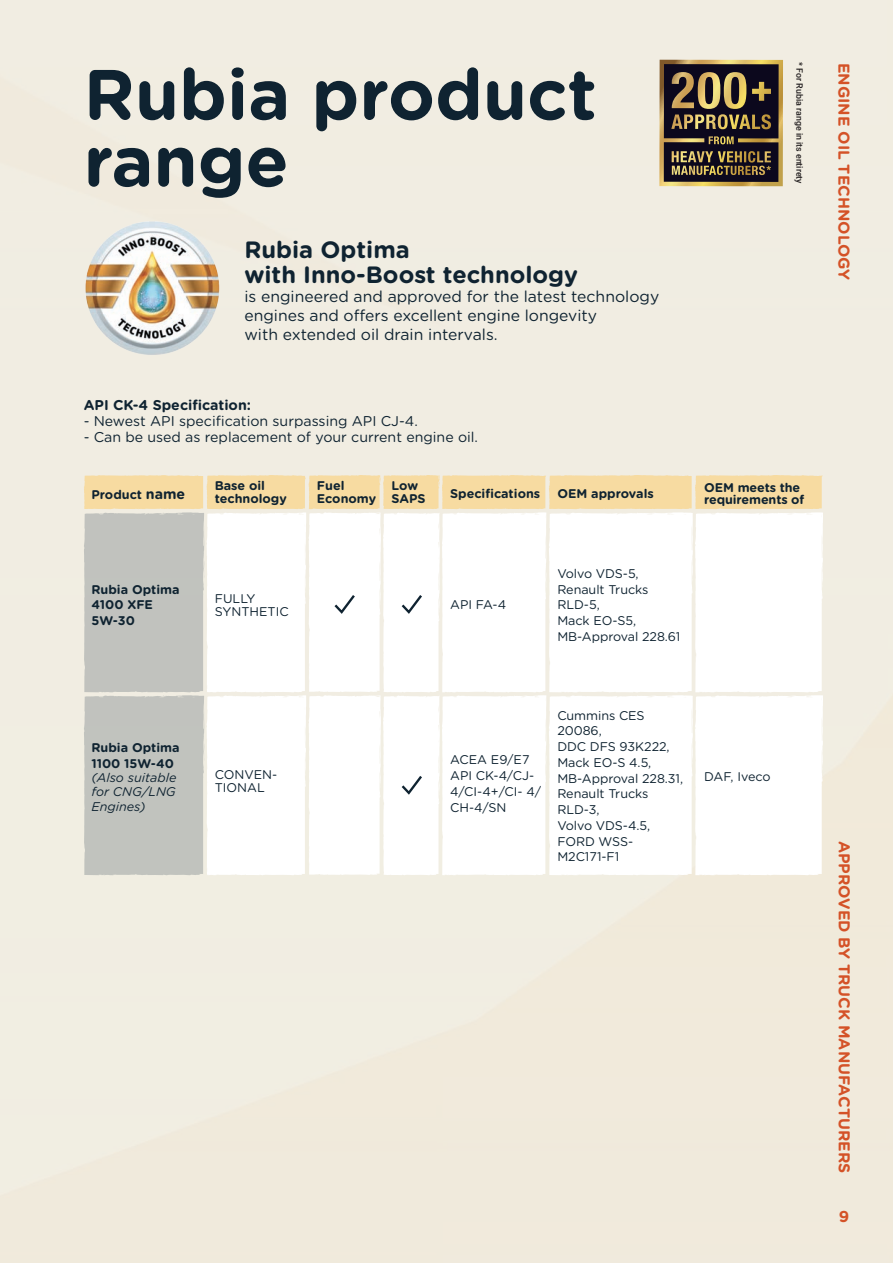
<style>
.page{position:relative;width:893px;height:1263px;background:#fff}
.page>*{position:absolute;margin:0;border:0;box-sizing:border-box;transform-origin:0 0}
.t1{font:700 70.8px/66.8px "Gotham Rounded";color:#0f2331}
.t2{font:700 23.7px/25.2px "Gotham Rounded";color:#0f2331}
.t3{font:15.75px/18.9px "Gotham Rounded";color:#0f2331}
.t4{font:700 15.75px "Gotham Rounded";color:#d45227}
.t5{font:14.1px "Gotham Rounded";color:#0f2331}
.t6{font:700 14.1px "Gotham Rounded";color:#0f2331}
.t7{font:12.6px/15.8px "Gotham Rounded";letter-spacing:-.005em;color:#0f2331}
.t8{font:700 12.6px/12.6px "Gotham Rounded";color:#0f2331}
.t9{font:italic 12.6px/14.1px "Gotham Rounded";color:#0f2331;text-align:justify}
.t10{font:500 8.85px "Roboto";color:#231f20}
.s1{font-size:14.1px}
</style>
<div class="page">
<svg style="left:659px;top:60px;width:124px;height:126px;background:#594a36"></svg>
<img style="left:74px;top:210px;width:158px;height:158px">
<svg style="left:84px;top:475px;width:739px;height:400px"></svg>
<p class="t1" style="left:84px;top:58px;width:515px">Rubia product range</p>
<p class="t2" style="left:244px;top:236px;width:335px">Rubia Optima<br>with Inno-Boost technology</p>
<p class="t3" style="left:244px;top:286px;width:416px">is engineered and approved for the latest technology engines and offers excellent engine longevity<br>with extended oil drain intervals.</p>
<p class="t6" style="left:84px;top:395px;width:169px">API CK-4 Specification:</p>
<p class="t5" style="left:84px;top:411px;width:336px">- Newest API specification surpassing API CJ-4.</p>
<p class="t5" style="left:84px;top:427px;width:396px">- Can be used as replacement of your current engine oil.</p>
<p class="t10" style="left:806px;top:62px;width:123px;rotate:90deg">* For Rubia range in its entirety</p>
<p class="t8" style="left:91px;top:488px;width:95px">Product <span class="s1">name</span></p>
<p class="t8" style="left:215px;top:479px;width:74px">Base oil technology</p>
<p class="t8" style="left:317px;top:479px;width:61px">Fuel<br>Economy</p>
<p class="t8" style="left:450px;top:487px;width:92px">Specifications</p>
<p class="t8" style="left:557px;top:487px;width:98px">OEM approvals</p>
<p class="t8" style="left:704px;top:480px;width:102px">OEM meets the requirements of</p>
<p class="t8" style="left:391px;top:479px;width:36px">Low<br>SAPS</p>
<p class="t8" style="left:91px;top:581px;width:90px;line-height:15.8px">Rubia Optima<br>4100 XFE<br>5W-30</p>
<p class="t7" style="left:215px;top:592px;width:75px;line-height:12.6px">FULLY<br>SYNTHETIC</p>
<p class="t8" style="left:91px;top:739px;width:90px;line-height:15.8px">Rubia Optima<br>1100 15W-40</p>
<p class="t9" style="left:91px;top:770px;width:86px">(Also suitable for CNG/LNG Engines)</p>
<p class="t7" style="left:215px;top:768px;width:64px;line-height:12.6px">CONVEN-<br>TIONAL</p>
<p class="t7" style="left:450px;top:597px;width:58px">API FA-4</p>
<p class="t7" style="left:557px;top:565px;width:124px">Volvo VDS-5,<br>Renault Trucks<br>RLD-5,<br>Mack EO-S5,<br>MB-Approval 228.61</p>
<p class="t7" style="left:450px;top:751px;width:92px">ACEA E9/E7<br>API CK-4/CJ-<br>4/CI-4+/CI- 4/<br>CH-4/SN</p>
<p class="t7" style="left:557px;top:707px;width:127px">Cummins CES<br>20086,<br>DDC DFS 93K222,<br>Mack EO-S 4.5,<br>MB-Approval 228.31,<br>Renault Trucks<br>RLD-3,<br>Volvo VDS-4.5,<br>FORD WSS-<br>M2C171-F1</p>
<p class="t7" style="left:704px;top:768px;width:68px">DAF, Iveco</p>
<p class="t4" style="left:855px;top:63px;width:219px;rotate:90deg">ENGINE OIL TECHNOLOGY</p>
<p class="t4" style="left:856px;top:841px;width:334px;rotate:90deg">APPROVED BY TRUCK MANUFACTURERS</p>
<p class="t4" style="left:839px;top:1204px;width:12px">9</p>
</div>
